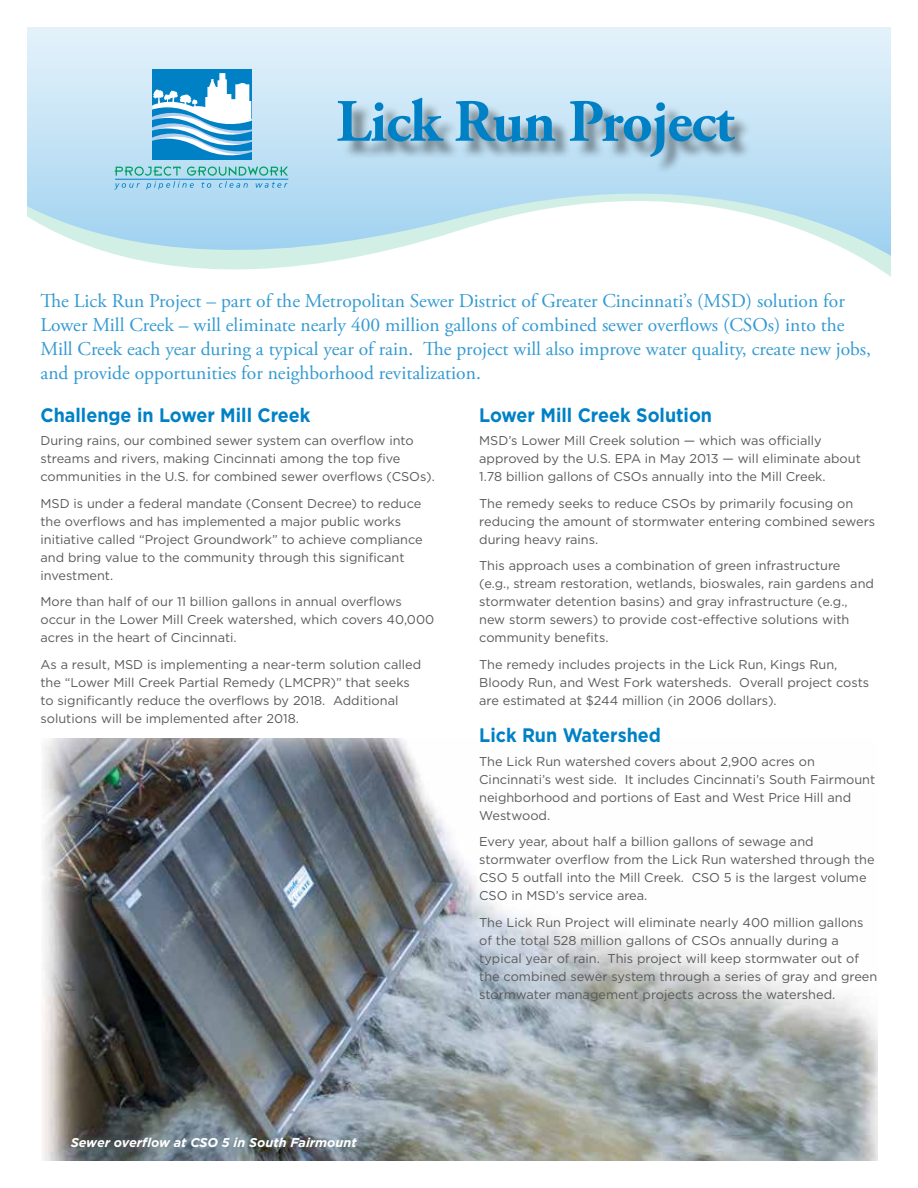
<style>
.page{position:relative;width:918px;height:1188px;background:#fff}
.page>*{position:absolute;margin:0;border:0;box-sizing:border-box;transform-origin:0 0}
.t1{font:700 60px "Adobe Garamond Pro";letter-spacing:-.02em;color:#0081c6}
.t2{font:19.5px/24px "Adobe Garamond Pro";color:#339ad2}
.t3{font:700 19.5px "Gotham";color:#0081c6;scale:.92 1}
.t4{font:12.75px/18px "Gotham";color:#58595b}
.t5{font:italic 700 12.75px "Gotham";color:#fff}
</style>
<div class="page">
<img style="left:42px;top:739px;width:836px;height:422px">
<svg style="left:27px;top:27px;width:864px;height:250px"></svg>
<div style="left:341px;top:101px;width:412px;height:73px;background:#000;opacity:.45"></div>
<svg style="left:152px;top:69px;width:99px;height:90px"></svg>
<svg style="left:114px;top:167px;width:174px;height:23px;background:#8fccdc"></svg>
<h1 class="t1" style="left:336px;top:87px;width:400px">Lick Run Project</h1>
<p class="t2" style="left:40px;top:290px;width:832px">The Lick Run Project – part of the Metropolitan Sewer District of Greater Cincinnati’s (MSD) solution for Lower Mill Creek – will eliminate nearly 400 million gallons of combined sewer overflows (CSOs) into the Mill Creek each year during a typical year of rain. The project will also improve water quality, create new jobs, and provide opportunities for neighborhood revitalization.</p>
<h2 class="t3" style="left:40px;top:402px;width:295px">Challenge in Lower Mill Creek</h2>
<p class="t4" style="left:40px;top:431px;width:396px">During rains, our combined sewer system can overflow into streams and rivers, making Cincinnati among the top five communities in the U.S. for combined sewer overflows (CSOs).</p>
<p class="t4" style="left:40px;top:494px;width:384px">MSD is under a federal mandate (Consent Decree) to reduce the overflows and has implemented a major public works initiative called “Project Groundwork” to achieve compliance and bring value to the community through this significant investment.</p>
<p class="t4" style="left:40px;top:593px;width:395px">More than half of our 11 billion gallons in annual overflows occur in the Lower Mill Creek watershed, which covers 40,000 acres in the heart of Cincinnati.</p>
<p class="t4" style="left:40px;top:655px;width:382px">As a result, MSD is implementing a near-term solution called the “Lower Mill Creek Partial Remedy (LMCPR)” that seeks to significantly reduce the overflows by 2018. Additional solutions will be implemented after 2018.</p>
<h2 class="t3" style="left:479px;top:402px;width:255px">Lower Mill Creek Solution</h2>
<p class="t4" style="left:479px;top:431px;width:383px">MSD’s Lower Mill Creek solution — which was officially approved by the U.S. EPA in May 2013 — will eliminate about<br>1.78 billion gallons of CSOs annually into the Mill Creek.</p>
<p class="t4" style="left:479px;top:494px;width:397px">The remedy seeks to reduce CSOs by primarily focusing on reducing the amount of stormwater entering combined sewers during heavy rains.</p>
<p class="t4" style="left:479px;top:557px;width:396px">This approach uses a combination of green infrastructure<br>(e.g., stream restoration, wetlands, bioswales, rain gardens and stormwater detention basins) and gray infrastructure (e.g., new storm sewers) to provide cost-effective solutions with community benefits.</p>
<p class="t4" style="left:479px;top:655px;width:392px">The remedy includes projects in the Lick Run, Kings Run,<br>Bloody Run, and West Fork watersheds. Overall project costs are estimated at $244 million (in 2006 dollars).</p>
<h2 class="t3" style="left:479px;top:722px;width:199px">Lick Run Watershed</h2>
<p class="t4" style="left:479px;top:752px;width:398px">The Lick Run watershed covers about 2,900 acres on Cincinnati’s west side. It includes Cincinnati’s South Fairmount neighborhood and portions of East and West Price Hill and Westwood.</p>
<p class="t4" style="left:479px;top:832px;width:397px">Every year, about half a billion gallons of sewage and stormwater overflow from the Lick Run watershed through the CSO 5 outfall into the Mill Creek. CSO 5 is the largest volume CSO in MSD’s service area.</p>
<p class="t4" style="left:479px;top:913px;width:400px">The Lick Run Project will eliminate nearly 400 million gallons of the total 528 million gallons of CSOs annually during a typical year of rain. This project will keep stormwater out of the combined sewer system through a series of gray and green stormwater management projects across the watershed.</p>
<p class="t5" style="left:71px;top:1134px;width:287px">Sewer overflow at CSO 5 in South Fairmount</p>
</div>
